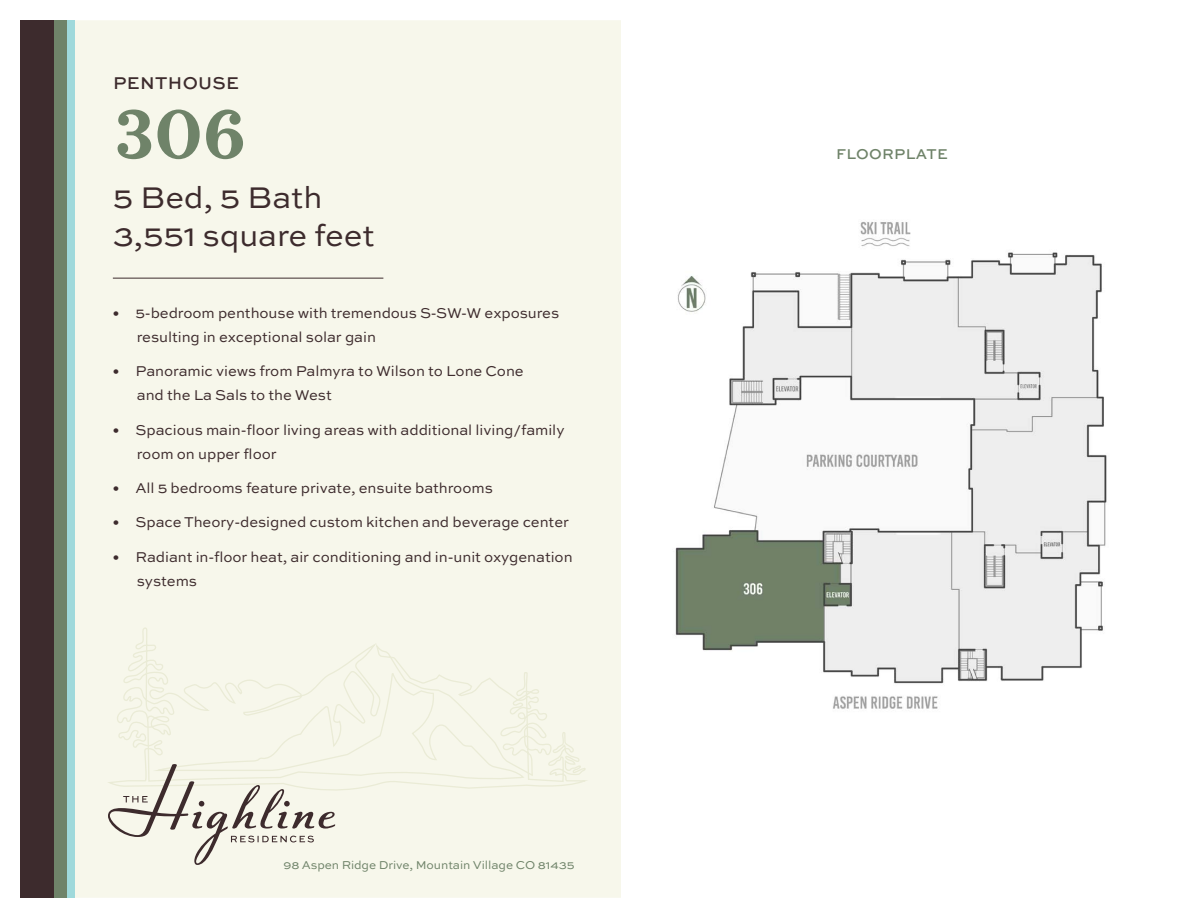
<style>
.page{position:relative;width:1188px;height:918px;background:#fff}
.page>*{position:absolute;margin:0;border:0;box-sizing:border-box;transform-origin:0 0}
.t1{font:700 69px "Quiche Text";color:#6f8369}
.t2{font:31.5px/37.3px "Sweet Sans Pro";letter-spacing:-.005em;color:#3d2b2d}
.t3{font:500 18px "Sweet Sans Pro";letter-spacing:.02em;color:#3d2b2d}
.t4{font:15px/24px "Sweet Sans Pro";letter-spacing:-.005em;color:#3d2b2d}
.t5{font:500 15px "Sweet Sans Pro";letter-spacing:.02em;color:#6f8369}
.t6{font:12px "Sweet Sans Pro";letter-spacing:-.005em;color:#6f8369}
</style>
<div class="page">
<div style="left:75px;top:20px;width:546px;height:878px;background:#f7f7eb"></div>
<svg style="left:104px;top:641px;width:488px;height:165px;background:#f5f5e9"></svg>
<svg style="left:115px;top:626px;width:409px;height:180px;background:#f6f6e9"></svg>
<hr style="left:113px;top:278px;width:270px;height:1px;background:#3d2b2d">
<svg style="left:108px;top:764px;width:227px;height:101px;background:#e1dfd4"></svg>
<div style="left:20px;top:20px;width:34px;height:878px;background:#3d2b2d"></div>
<div style="left:54px;top:20px;width:14px;height:878px;background:#6f8369"></div>
<div style="left:68px;top:20px;width:7px;height:878px;background:#9fd9db"></div>
<img style="left:675px;top:222px;width:432px;height:487px">
<p class="t3" style="left:113px;top:70px;width:128px">PENTHOUSE</p>
<h1 class="t1" style="left:113px;top:93px;width:136px">306</h1>
<h2 class="t2" style="left:113px;top:178px;width:263px">5 Bed, 5 Bath<br>3,551 square feet</h2>
<p class="t4" style="left:137px;top:300px;width:424px;text-indent:-24px">• 5-bedroom penthouse with tremendous S-SW-W exposures resulting in exceptional solar gain</p>
<p class="t4" style="left:137px;top:359px;width:388px;text-indent:-24px">• Panoramic views from Palmyra to Wilson to Lone Cone and the La Sals to the West</p>
<p class="t4" style="left:137px;top:417px;width:429px;text-indent:-24px">• Spacious main-floor living areas with additional living/family room on upper floor</p>
<p class="t4" style="left:113px;top:475px;width:381px">• All 5 bedrooms feature private, ensuite bathrooms</p>
<p class="t4" style="left:113px;top:510px;width:458px">• Space Theory-designed custom kitchen and beverage center</p>
<p class="t4" style="left:137px;top:544px;width:437px;text-indent:-24px">• Radiant in-floor heat, air conditioning and in-unit oxygenation systems</p>
<p class="t6" style="left:284px;top:856px;width:293px">98 Aspen Ridge Drive, Mountain Village CO 81435</p>
<p class="t5" style="left:836px;top:143px;width:113px">FLOORPLATE</p>
</div>
